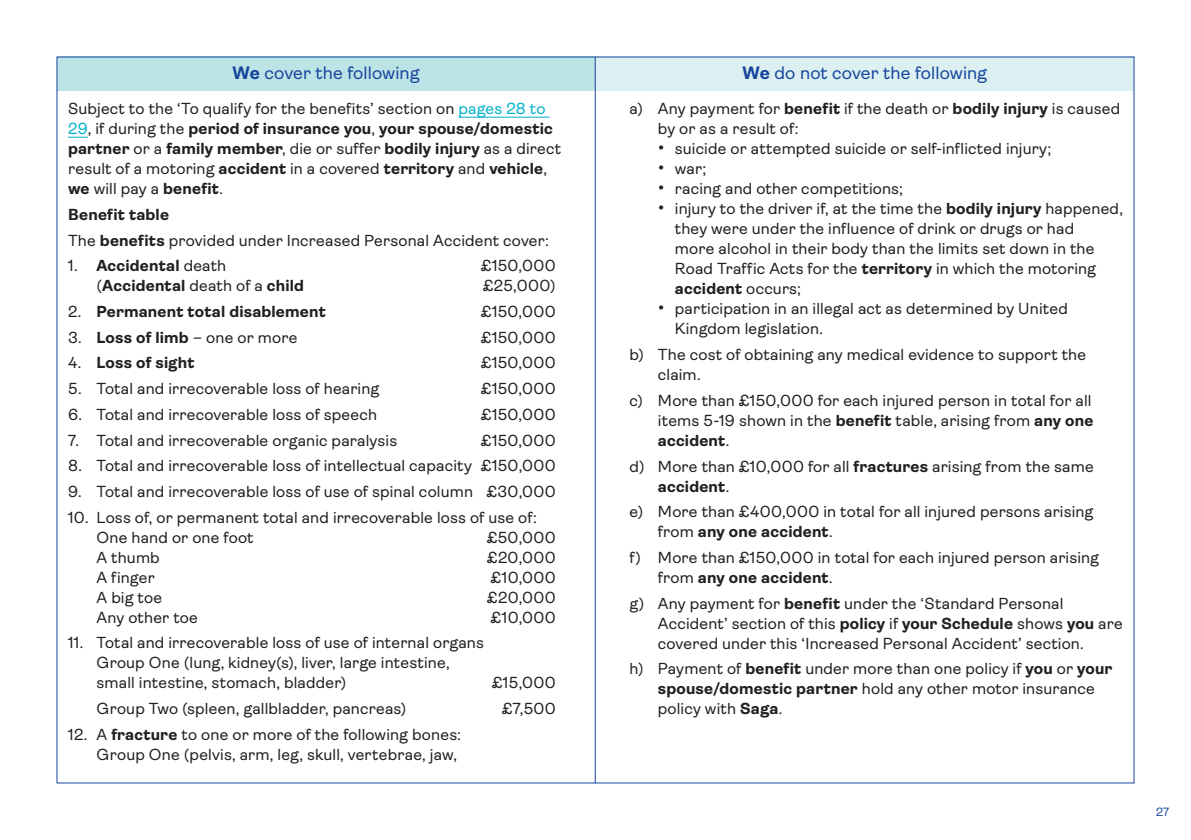
<style>
.page{position:relative;width:1191px;height:840px;background:#fff}
.page>*{position:absolute;margin:0;border:0;box-sizing:border-box;transform-origin:0 0}
.t1{font:18px "Ambit";letter-spacing:.005em;color:#18469d}
.t2{font:16px/20px "Ambit";letter-spacing:.01em;color:#231f20}
.t3{font:700 16px/20px "Ambit";letter-spacing:.01em;color:#231f20}
.t4{font:12px "Ambit";color:#18469d}
.s1{font-weight:700}
.s2{color:#00b1ca}
.s3{font-weight:400}
.s4{font-size:20px}
</style>
<div class="page">
<div style="left:57px;top:57px;width:538px;height:34px;background:#bce3e5"></div>
<div style="left:595px;top:57px;width:539px;height:34px;background:#dcf0f1"></div>
<hr style="left:595px;top:57px;width:1px;height:725px;background:#18469d">
<hr style="left:458px;top:117px;width:91px;height:1px;background:#00b1ca">
<svg style="left:68px;top:137px;width:20px;height:1px"></svg>
<p class="t1" style="left:232px;top:62px;width:189px"><span class="s1">We</span> cover the following</p>
<p class="t2" style="left:68px;top:99px;width:494px">Subject to the ‘To qualify for the benefits’ section on <span class="s2">pages 28 to 29</span>, if during the <span class="s1">period of insurance you</span>, <span class="s1">your spouse/domestic partner</span> or a <span class="s1">family member</span>, die or suffer <span class="s1">bodily injury</span> as a direct result of a motoring <span class="s1">accident</span> in a covered <span class="s1">territory</span> and <span class="s1">vehicle</span>, <span class="s1">we</span> will pay a <span class="s1">benefit</span>.</p>
<p class="t2" style="left:68px;top:202px;width:482px;line-height:25.6px"><span class="s1">Benefit table<br></span>The <span class="s1">benefits</span> provided under Increased Personal Accident cover:</p>
<p class="t3" style="left:96px;top:256px;width:209px;text-indent:-28px"><span class="s3">1.</span> Accidental <span class="s3">death (</span>Accidental <span class="s3">death of a</span> child</p>
<p class="t3" style="left:68px;top:301px;width:259px"><span class="s3">2.</span> Permanent total disablement</p>
<p class="t2" style="left:68px;top:327px;width:231px">3. <span class="s1">Loss of limb</span> – one or more</p>
<p class="t3" style="left:68px;top:353px;width:128px"><span class="s3">4.</span> Loss of sight</p>
<p class="t2" style="left:68px;top:378px;width:313px">5. Total and irrecoverable loss of hearing</p>
<p class="t2" style="left:68px;top:404px;width:310px">6. Total and irrecoverable loss of speech</p>
<p class="t2" style="left:68px;top:430px;width:330px">7. Total and irrecoverable organic paralysis</p>
<p class="t2" style="left:481px;top:256px;width:76px">£150,000 £25,000)</p>
<p class="t2" style="left:481px;top:299px;width:76px;line-height:25.6px;text-align:justify">£150,000 £150,000 £150,000 £150,000 £150,000 £150,000</p>
<p class="t2" style="left:68px;top:455px;width:489px">8. Total and irrecoverable loss of intellectual capacity £150,000</p>
<p class="t2" style="left:68px;top:481px;width:489px">9. Total and irrecoverable loss of use of spinal column £30,000</p>
<p class="t2" style="left:68px;top:507px;width:470px">10. Loss of, or permanent total and irrecoverable loss of use of:</p>
<p class="t2" style="left:96px;top:527px;width:159px">One hand or one foot<br>A thumb<br>A finger<br>A big toe<br>Any other toe</p>
<p class="t2" style="left:96px;top:632px;width:389px;text-indent:-28px">11. Total and irrecoverable loss of use of internal organs<br>Group One (lung, kidney(s), liver, large intestine, small intestine, stomach, bladder)</p>
<p class="t2" style="left:97px;top:698px;width:311px">Group Two (spleen, gallbladder, pancreas)</p>
<p class="t2" style="left:68px;top:724px;width:394px;text-align:right">12. A <span class="s1">fracture</span> to one or more of the following bones:<br>Group One (pelvis, arm, leg, skull, vertebrae, jaw,</p>
<p class="t2" style="left:487px;top:527px;width:70px;text-align:justify">£50,000 £20,000 £10,000 £20,000</p>
<p class="t2" style="left:491px;top:607px;width:66px">£10,000</p>
<p class="t2" style="left:492px;top:670px;width:65px;line-height:25.6px;text-align:right">£15,000 £7,500</p>
<p class="t1" style="left:742px;top:62px;width:246px"><span class="s1">We</span> do not cover the following</p>
<p class="t2" style="left:658px;top:99px;width:464px;text-indent:-28px">a) Any payment for <span class="s1">benefit</span> if the death or <span class="s1">bodily injury</span> is caused by or as a result of:</p>
<p class="t2" style="left:658px;top:139px;width:395px"><span class="s4">•</span> suicide or attempted suicide or self-inflicted injury;</p>
<p class="t2" style="left:658px;top:159px;width:50px"><span class="s4">•</span> war;</p>
<p class="t2" style="left:658px;top:179px;width:247px"><span class="s4">•</span> racing and other competitions;</p>
<p class="t2" style="left:675px;top:199px;width:449px;text-indent:-17px"><span class="s4">•</span> injury to the driver if, at the time the <span class="s1">bodily injury</span> happened, they were under the influence of drink or drugs or had<br>more alcohol in their body than the limits set down in the Road Traffic Acts for the <span class="s1">territory</span> in which the motoring <span class="s1">accident</span> occurs;</p>
<p class="t2" style="left:675px;top:299px;width:394px;text-indent:-17px"><span class="s4">•</span> participation in an illegal act as determined by United<br>Kingdom legislation.</p>
<p class="t2" style="left:658px;top:344px;width:430px;text-indent:-28px">b) The cost of obtaining any medical evidence to support the claim.</p>
<p class="t2" style="left:658px;top:390px;width:437px;text-indent:-28px">c) More than £150,000 for each injured person in total for all items 5-19 shown in the <span class="s1">benefit</span> table, arising from <span class="s1">any one accident</span>.</p>
<p class="t2" style="left:658px;top:456px;width:437px;text-indent:-28px">d) More than £10,000 for all <span class="s1">fractures</span> arising from the same <span class="s1">accident</span>.</p>
<p class="t2" style="left:658px;top:501px;width:437px;text-indent:-28px">e) More than £400,000 in total for all injured persons arising from <span class="s1">any one accident</span>.</p>
<p class="t2" style="left:658px;top:547px;width:443px;text-indent:-28px">f) More than £150,000 in total for each injured person arising from <span class="s1">any one accident</span>.</p>
<p class="t2" style="left:658px;top:593px;width:466px;text-indent:-28px">g) Any payment for <span class="s1">benefit</span> under the ‘Standard Personal<br>Accident’ section of this <span class="s1">policy</span> if <span class="s1">your Schedule</span> shows <span class="s1">you</span> are covered under this ‘Increased Personal Accident’ section.</p>
<p class="t2" style="left:658px;top:658px;width:456px;text-indent:-28px">h) Payment of <span class="s1">benefit</span> under more than one policy if <span class="s1">you</span> or <span class="s1">your spouse/domestic partner</span> hold any other motor insurance policy with <span class="s1">Saga</span>.</p>
<p class="t4" style="left:1156px;top:804px;width:15px">27</p>
</div>
